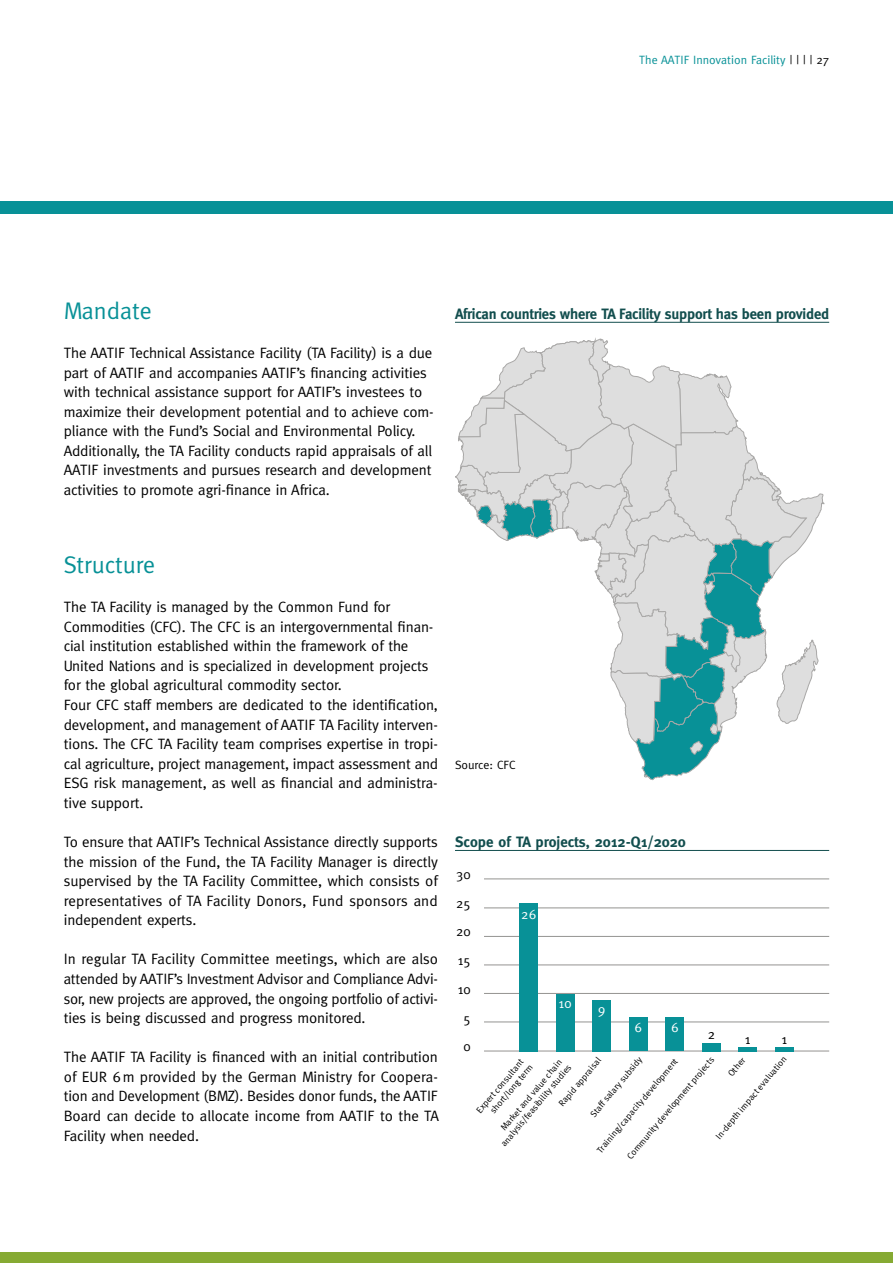
<style>
.page{position:relative;width:893px;height:1263px;background:#fff}
.page>*{position:absolute;margin:0;border:0;box-sizing:border-box;transform-origin:0 0}
.t1{font:24px "Meta";color:#089197}
.t2{font:15px/19.5px "Meta";letter-spacing:-.01em;color:#000;text-align:justify}
.t3{font:700 15px "Meta";letter-spacing:-.015em;color:#124e4e}
.t4{font:13.5px "Meta";color:#000}
.t5{font:13.5px "Meta Pro Norm";color:#fff}
.t6{font:13.5px "Meta Pro Norm";color:#000}
.t7{font:12px "Meta";color:#089197}
.t8{font:12px "Meta";color:#000}
.t9{font:9px/10.5px "Meta Pro Norm";color:#000;text-align:right}
.s1{color:#000}
</style>
<div class="page">
<svg style="left:455px;top:338px;width:370px;height:442px"></svg>
<hr style="left:484px;top:907px;width:345px;height:1px;background:#949391">
<hr style="left:484px;top:936px;width:345px;height:1px;background:#949391">
<hr style="left:484px;top:964px;width:345px;height:1px;background:#949391">
<hr style="left:484px;top:993px;width:345px;height:1px;background:#949391">
<hr style="left:484px;top:1021px;width:345px;height:1px;background:#949391">
<hr style="left:484px;top:1051px;width:345px;height:1px;background:#949391">
<hr style="left:775px;top:1047px;width:18px;height:4px;background:#089197">
<hr style="left:739px;top:1047px;width:18px;height:4px;background:#089197">
<div style="left:702px;top:1043px;width:18px;height:8px;background:#089197"></div>
<div style="left:629px;top:1017px;width:18px;height:34px;background:#089197"></div>
<div style="left:593px;top:1000px;width:18px;height:51px;background:#089197"></div>
<div style="left:556px;top:994px;width:18px;height:57px;background:#089197"></div>
<div style="left:520px;top:903px;width:18px;height:148px;background:#089197"></div>
<div style="left:666px;top:1017px;width:18px;height:34px;background:#089197"></div>
<hr style="left:484px;top:878px;width:345px;height:1px;background:#949391">
<hr style="left:455px;top:322px;width:374px;height:1px;background:#124e4e">
<hr style="left:455px;top:850px;width:374px;height:1px;background:#124e4e">
<div style="left:0;top:1252px;width:893px;height:11px;background:#86aa33"></div>
<div style="left:0;top:202px;width:893px;height:12px;background:#089197"></div>
<p class="t7" style="left:639px;top:53px;width:191px">The AATIF Innovation Facility <span class="s1">| | | | 27</span></p>
<h1 class="t1" style="left:64px;top:297px;width:90px">Mandate</h1>
<p class="t2" style="left:64px;top:343px;width:372px;text-align:left">The AATIF Technical Assistance Facility (TA Facility) is a due part of AATIF and accompanies AATIF’s financing activities with technical assistance support for AATIF’s investees to maximize their development potential and to achieve com&shy;pliance with the Fund’s Social and Environmental Policy.<br>Additionally, the TA Facility conducts rapid appraisals of all AATIF investments and pursues research and development activities to promote agri-finance in Africa.</p>
<p class="t3" style="left:455px;top:305px;width:376px">African countries where TA Facility support has been provided</p>
<h1 class="t1" style="left:64px;top:551px;width:93px">Structure</h1>
<p class="t2" style="left:64px;top:597px;width:376px;text-align:left">The TA Facility is managed by the Common Fund for Commodities (CFC). The CFC is an intergovernmental finan&shy;cial institution established within the framework of the United Nations and is specialized in development projects for the global agricultural commodity sector.<br>Four CFC staff members are dedicated to the identification, development, and management of AATIF TA Facility interven&shy;tions. The CFC TA Facility team comprises expertise in tropi&shy;cal agriculture, project management, impact assessment and ESG risk management, as well as financial and administra&shy;tive support.</p>
<p class="t2" style="left:64px;top:832px;width:376px">To ensure that AATIF’s Technical Assistance directly supports the mission of the Fund, the TA Facility Manager is directly supervised by the TA Facility Committee, which consists of representatives of TA Facility Donors, Fund sponsors and independent experts.</p>
<p class="t2" style="left:64px;top:949px;width:376px">In regular TA Facility Committee meetings, which are also attended by AATIF’s Investment Advisor and Compliance Advi&shy;sor, new projects are approved, the ongoing portfolio of activi&shy;ties is being discussed and progress monitored.</p>
<p class="t2" style="left:64px;top:1047px;width:377px">The AATIF TA Facility is financed with an initial contribution of EUR 6m provided by the German Ministry for Coopera&shy;tion and Development (BMZ). Besides donor funds, the AATIF Board can decide to allocate income from AATIF to the TA Facility when needed.</p>
<p class="t8" style="left:455px;top:758px;width:62px">Source: CFC</p>
<p class="t3" style="left:455px;top:833px;width:232px">Scope of TA projects, 2012-Q1/2020</p>
<p class="t4" style="left:456px;top:866px;width:16px">30</p>
<p class="t4" style="left:456px;top:895px;width:16px">25</p>
<p class="t4" style="left:456px;top:924px;width:16px">20</p>
<p class="t4" style="left:458px;top:953px;width:14px">15</p>
<p class="t4" style="left:458px;top:981px;width:14px">10</p>
<p class="t4" style="left:463px;top:1010px;width:9px">5</p>
<p class="t4" style="left:463px;top:1039px;width:9px">0</p>
<p class="t5" style="left:521px;top:904px;width:17px">26</p>
<p class="t5" style="left:558px;top:993px;width:15px">10</p>
<p class="t5" style="left:598px;top:999px;width:9px">9</p>
<p class="t5" style="left:634px;top:1017px;width:9px">6</p>
<p class="t5" style="left:671px;top:1017px;width:9px">6</p>
<p class="t6" style="left:708px;top:1024px;width:9px">2</p>
<p class="t6" style="left:745px;top:1029px;width:7px">1</p>
<p class="t6" style="left:781px;top:1029px;width:7px">1</p>
<p class="t9" style="left:556px;top:1101px;width:62px;rotate:-50deg">Rapid appraisal</p>
<p class="t9" style="left:713px;top:1134px;width:106px;rotate:-50deg">In-depth impact evaluation</p>
<p class="t9" style="left:587px;top:1112px;width:77px;rotate:-50deg">Sta salary subsidy</p>
<p class="t9" style="left:624px;top:1154px;width:132px;rotate:-50deg">Community development projects</p>
<p class="t9" style="left:725px;top:1071px;width:23px;rotate:-50deg">O ther</p>
<p class="t9" style="left:594px;top:1148px;width:122px;rotate:-50deg">Training/capacity development</p>
<p class="t9" style="left:474px;top:1108px;width:71px;rotate:-50deg">Expert consultant short/long term</p>
<p class="t9" style="left:490px;top:1135px;width:106px;rotate:-50deg">Market and value chain analysis/feasibility studies</p>
</div>
